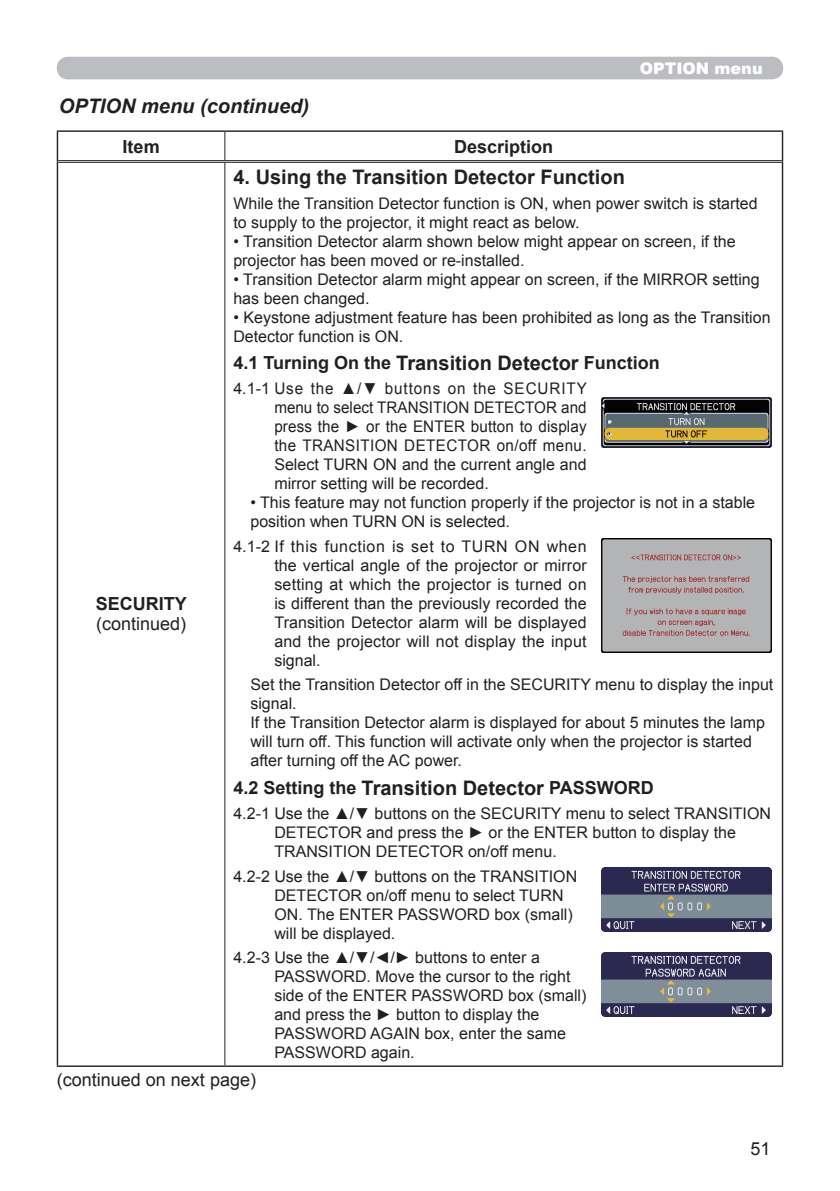
<style>
.page{position:relative;width:840px;height:1191px;background:#fff}
.page>*{position:absolute;margin:0;border:0;box-sizing:border-box;transform-origin:0 0}
.t1{font:700 20px "Arial";color:#231f20}
.t2{font:italic 700 20px "Arial";color:#231f20}
.t3{font:700 18px "Arial";color:#231f20}
.t4{font:18px "Arial";color:#231f20}
.t5{font:16px/19px "Arial";color:#231f20}
.t6{font:900 16px "Arial";color:#fff}
.s1{font-size:20px}
</style>
<div class="page">
<div style="left:57px;top:57px;width:725px;height:22px;background:#bcbdc0;border-radius:11px"></div>
<svg style="left:224px;top:132px;width:1px;height:28px"></svg>
<hr style="left:224px;top:162px;width:1px;height:903px;background:#231f20">
<hr style="left:58px;top:160px;width:167px;height:1px;background:#231f20">
<hr style="left:58px;top:162px;width:167px;height:1px;background:#231f20">
<hr style="left:225px;top:160px;width:556px;height:1px;background:#231f20">
<hr style="left:225px;top:162px;width:556px;height:1px;background:#231f20">
<hr style="left:57px;top:130px;width:168px;height:2px;background:#231f20">
<svg style="left:57px;top:132px;width:1px;height:29px"></svg>
<hr style="left:225px;top:130px;width:557px;height:2px;background:#231f20">
<svg style="left:781px;top:132px;width:1px;height:29px"></svg>
<hr style="left:57px;top:161px;width:1px;height:904px;background:#231f20">
<hr style="left:781px;top:161px;width:1px;height:904px;background:#231f20">
<hr style="left:57px;top:1065px;width:168px;height:1px;background:#231f20">
<hr style="left:225px;top:1065px;width:557px;height:1px;background:#231f20">
<img style="left:601px;top:952px;width:170px;height:64px">
<img style="left:601px;top:397px;width:170px;height:50px">
<img style="left:601px;top:539px;width:170px;height:113px">
<img style="left:601px;top:867px;width:170px;height:64px">
<p class="t2" style="left:59px;top:93px;width:252px">OPTION menu (continued)</p>
<p class="t3" style="left:123px;top:135px;width:39px">Item</p>
<p class="t3" style="left:454px;top:135px;width:101px">Description</p>
<p class="t6" style="left:639px;top:57px;width:124px">OPTION menu</p>
<p class="t1" style="left:233px;top:164px;width:393px">4. Using the Transition Detector Function</p>
<p class="t5" style="left:233px;top:194px;width:525px">While the Transition Detector function is ON, when power switch is started to supply to the projector, it might react as below.</p>
<p class="t5" style="left:233px;top:232px;width:503px">• Transition Detector alarm shown below might appear on screen, if the projector has been moved or re-installed.</p>
<p class="t5" style="left:233px;top:270px;width:527px">• Transition Detector alarm might appear on screen, if the MIRROR setting has been changed.</p>
<p class="t5" style="left:233px;top:308px;width:538px">• Keystone adjustment feature has been prohibited as long as the Transition<br>Detector function is ON.</p>
<p class="t3" style="left:233px;top:351px;width:427px">4.1 Turning On the <span class="s1">Transition Detector</span> Function</p>
<p class="t5" style="left:274px;top:379px;width:314px;text-align:justify;text-indent:-41px">4.1-1 Use the ▲/▼ buttons on the SECURITY menu to select TRANSITION DETECTOR and press the ► or the ENTER button to display the TRANSITION DETECTOR on/off menu.<br>Select TURN ON and the current angle and mirror setting will be recorded.</p>
<p class="t5" style="left:250px;top:493px;width:506px">• This feature may not function properly if the projector is not in a stable position when TURN ON is selected.</p>
<p class="t5" style="left:274px;top:537px;width:314px;text-align:justify;text-indent:-41px">4.1-2 If this function is set to TURN ON when the vertical angle of the projector or mirror setting at which the projector is turned on is different than the previously recorded the Transition Detector alarm will be displayed and the projector will not display the input signal.</p>
<p class="t5" style="left:250px;top:675px;width:524px">Set the Transition Detector off in the SECURITY menu to display the input signal.<br>If the Transition Detector alarm is displayed for about 5 minutes the lamp will turn off. This function will activate only when the projector is started after turning off the AC power.</p>
<p class="t3" style="left:233px;top:775px;width:421px">4.2 Setting the <span class="s1">Transition Detector</span> PASSWORD</p>
<p class="t5" style="left:274px;top:804px;width:498px;text-indent:-41px">4.2-1 Use the ▲/▼ buttons on the SECURITY menu to select TRANSITION<br>DETECTOR and press the ► or the ENTER button to display the<br>TRANSITION DETECTOR on/off menu.</p>
<p class="t5" style="left:274px;top:866px;width:304px;text-indent:-41px">4.2-2 Use the ▲/▼ buttons on the TRANSITION<br>DETECTOR on/off menu to select TURN<br>ON. The ENTER PASSWORD box (small) will be displayed.</p>
<p class="t5" style="left:274px;top:948px;width:313px;text-indent:-41px">4.2-3 Use the ▲/▼/◄/► buttons to enter a PASSWORD. Move the cursor to the right side of the ENTER PASSWORD box (small) and press the ► button to display the PASSWORD AGAIN box, enter the same PASSWORD again.</p>
<p class="t4" style="left:57px;top:1067px;width:201px">(continued on next page)</p>
<p class="t3" style="left:96px;top:592px;width:93px">SECURITY</p>
<p class="t4" style="left:96px;top:612px;width:92px">(continued)</p>
<p class="t4" style="left:750px;top:1137px;width:16px">51</p>
</div>
